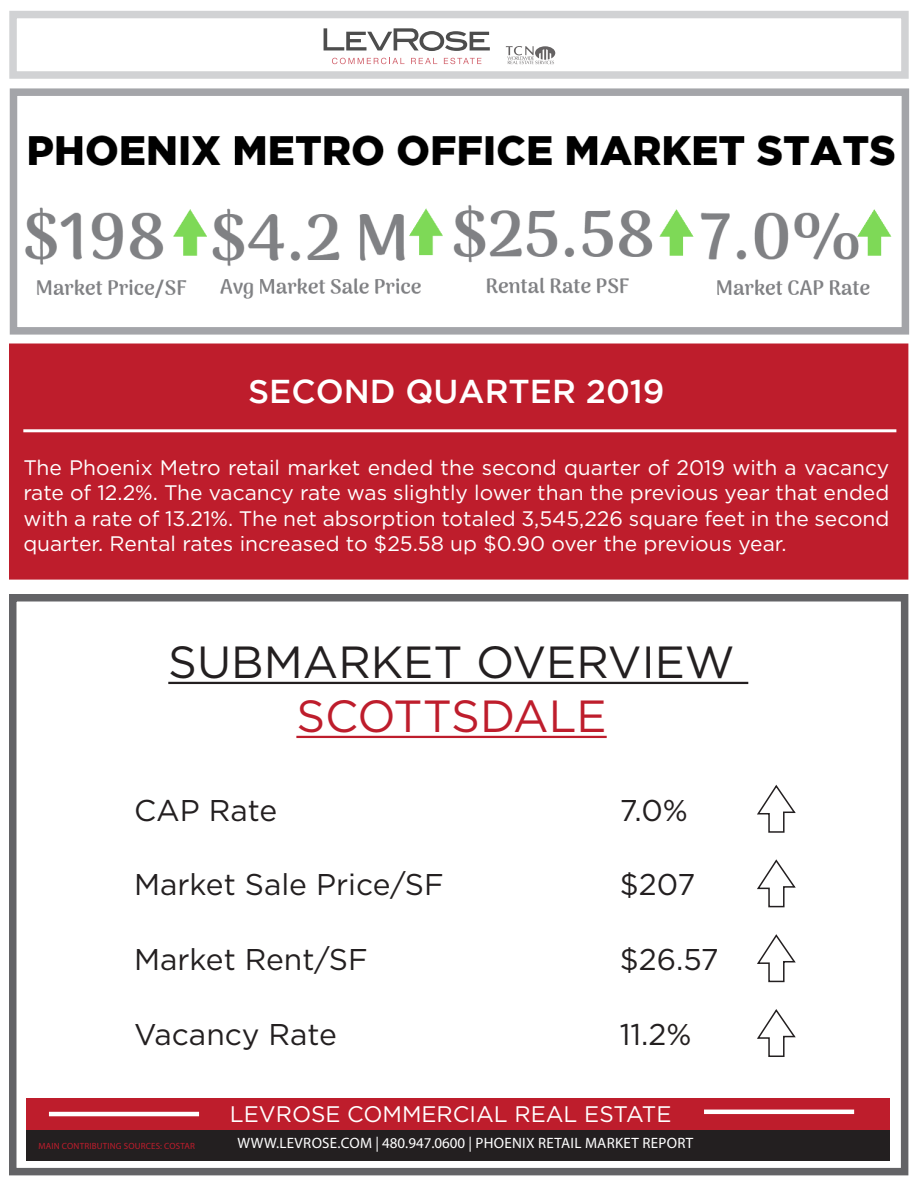
<style>
.page{position:relative;width:918px;height:1188px;background:#fff}
.page>*{position:absolute;margin:0;border:0;box-sizing:border-box;transform-origin:0 0}
.t1{font:45px "Gotham";color:#231f20}
.t2{font:45px "Gotham";color:#be1d2c}
.t3{font:500 33px "Gotham";color:#fff}
.t4{font:30px "Gotham";color:#231f20}
.t5{font:22.5px "Gotham";color:#fff}
.t6{font:21px/25.5px "Gotham";color:#fff;text-align:justify}
.t7{font:15px "Myriad Pro";letter-spacing:.02em;color:#fff}
.t8{font:9px "Myriad Pro";letter-spacing:.02em;color:#be1d2c}
</style>
<div class="page">
<div style="left:9px;top:11px;width:900px;height:68px;border:8px solid #d1d2d4"></div>
<img style="left:25px;top:135px;width:870px;height:164px">
<div style="left:10px;top:88px;width:899px;height:247px;border:8px solid #a4a5a9"></div>
<div style="left:9px;top:594px;width:899px;height:581px;border:8px solid #636366"></div>
<div style="left:26px;top:1130px;width:864px;height:31px;background:#231f20"></div>
<div style="left:26px;top:1098px;width:864px;height:32px;background:#be1d2c"></div>
<hr style="left:49px;top:1112px;width:150px;height:4px;background:#fff">
<hr style="left:704px;top:1110px;width:150px;height:4px;background:#fff">
<svg style="left:324px;top:28px;width:166px;height:23px"></svg>
<svg style="left:332px;top:58px;width:72px;height:6px"></svg>
<svg style="left:411px;top:58px;width:26px;height:6px"></svg>
<svg style="left:444px;top:58px;width:37px;height:6px"></svg>
<svg style="left:506px;top:46px;width:49px;height:18px"></svg>
<svg style="left:757px;top:784px;width:39px;height:49px"></svg>
<svg style="left:757px;top:859px;width:39px;height:49px"></svg>
<svg style="left:757px;top:934px;width:39px;height:49px"></svg>
<svg style="left:757px;top:1009px;width:39px;height:48px"></svg>
<hr style="left:168px;top:682px;width:580px;height:2px;background:#231f20">
<hr style="left:296px;top:736px;width:311px;height:2px;background:#be1d2c">
<div style="left:13px;top:347px;width:892px;height:229px;background:#be1d2c"></div>
<div style="left:9px;top:344px;width:899px;height:236px;border:8px solid #be1d2c"></div>
<hr style="left:23px;top:429px;width:873px;height:3px;background:#fff">
<p class="t3" style="left:248px;top:373px;width:418px">SECOND QUARTER 2019</p>
<p class="t6" style="left:23px;top:454px;width:868px">The Phoenix Metro retail market ended the second quarter of 2019 with a vacancy rate of 12.2%. The vacancy rate was slightly lower than the previous year that ended with a rate of 13.21%. The net absorption totaled 3,545,226 square feet in the second quarter. Rental rates increased to $25.58 up $0.90 over the previous year.</p>
<p class="t1" style="left:168px;top:634px;width:568px">SUBMARKET OVERVIEW</p>
<p class="t2" style="left:296px;top:688px;width:312px">SCOTTSDALE</p>
<p class="t4" style="left:134px;top:791px;width:145px">CAP Rate</p>
<p class="t4" style="left:620px;top:791px;width:70px">7.0%</p>
<p class="t4" style="left:134px;top:866px;width:311px">Market Sale Price/SF</p>
<p class="t4" style="left:620px;top:866px;width:77px">$207</p>
<p class="t4" style="left:134px;top:940px;width:235px">Market Rent/SF</p>
<p class="t4" style="left:620px;top:940px;width:101px">$26.57</p>
<p class="t4" style="left:134px;top:1015px;width:204px">Vacancy Rate</p>
<p class="t4" style="left:620px;top:1015px;width:73px">11.2%</p>
<p class="t5" style="left:230px;top:1100px;width:443px">LEVROSE COMMERCIAL REAL ESTATE</p>
<p class="t8" style="left:39px;top:1141px;width:158px">MAIN CONTRIBUTING SOURCES: COSTAR</p>
<p class="t7" style="left:238px;top:1134px;width:457px">WWW.LEVROSE.COM | 480.947.0600 | PHOENIX RETAIL MARKET REPORT</p>
</div>
